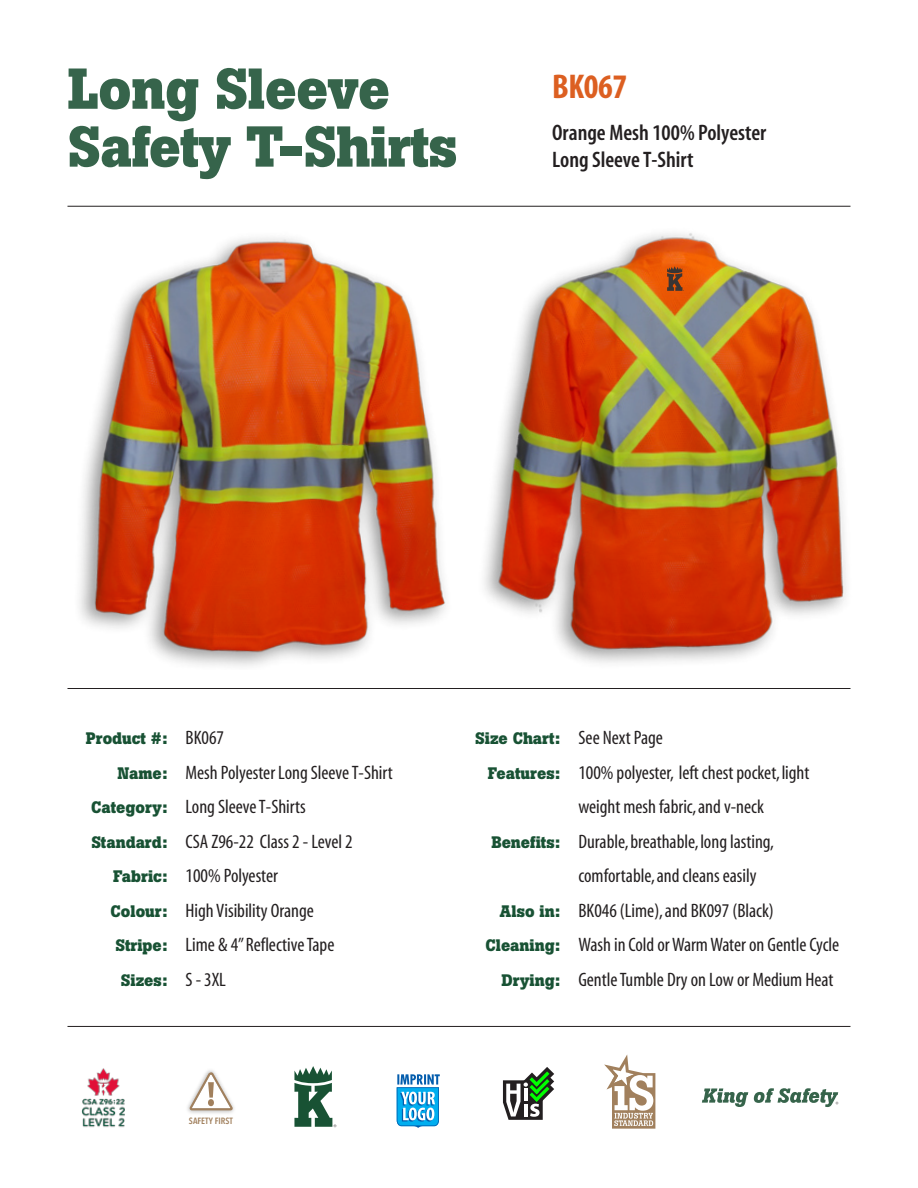
<style>
.page{position:relative;width:918px;height:1188px;background:#fff}
.page>*{position:absolute;margin:0;border:0;box-sizing:border-box;transform-origin:0 0}
.t1{font:700 57px "Boton";letter-spacing:-.01em;color:#36644b}
.t2{font:700 condensed 34.5px "Myriad";letter-spacing:-.01em;color:#dc5f21}
.t3{font:600 condensed 22.5px "Myriad";color:#231f20}
.t4{font:condensed 19.5px "Myriad";color:#231f20}
.t5{font:700 16.5px "Boton";color:#185234}
.t6{font:600 9px "Avenir Next Condensed";color:#a1805d}
.s1{font-family:"Myriad";font-weight:400;font-stretch:condensed;font-size:19.5px;color:#231f20}
.s2{font-family:"Boton";font-weight:700;font-stretch:normal;font-size:16.5px;color:#185234}
</style>
<div class="page">
<img style="left:79px;top:237px;width:367px;height:429px">
<img style="left:484px;top:233px;width:362px;height:430px">
<hr style="left:68px;top:206px;width:782px;height:1px;background:#231f20">
<hr style="left:68px;top:688px;width:782px;height:1px;background:#231f20">
<hr style="left:68px;top:1026px;width:782px;height:1px;background:#231f20">
<img style="left:72px;top:1062px;width:64px;height:76px;border-radius:4px">
<svg style="left:667px;top:266px;width:17px;height:25px"></svg>
<svg style="left:503px;top:1067px;width:51px;height:53px"></svg>
<svg style="left:604px;top:1054px;width:51px;height:75px"></svg>
<svg style="left:702px;top:1088px;width:136px;height:19px"></svg>
<svg style="left:397px;top:1074px;width:43px;height:54px"></svg>
<svg style="left:294px;top:1066px;width:42px;height:61px"></svg>
<img style="left:187px;top:1070px;width:47px;height:44px">
<svg style="left:189px;top:1072px;width:44px;height:38px"></svg>
<div style="left:208px;top:1099px;width:6px;height:7px;background:#a1805d;border-radius:50%"></div>
<p class="t1" style="left:68px;top:69px;width:324px">Long Sleeve</p>
<p class="t1" style="left:68px;top:126px;width:391px">Safety T-Shirts</p>
<p class="t2" style="left:552px;top:74px;width:77px">BK067</p>
<p class="t3" style="left:552px;top:124px;width:216px">Orange Mesh 100% Polyester</p>
<p class="t3" style="left:552px;top:151px;width:143px">Long Sleeve T-Shirt</p>
<p class="t5" style="left:86px;top:732px;width:140px">Product #: <span class="s1">BK067</span></p>
<p class="t4" style="left:117px;top:765px;width:277px"><span class="s2">Name:</span> Mesh Polyester Long Sleeve T-Shirt</p>
<p class="t4" style="left:91px;top:800px;width:216px"><span class="s2">Category:</span> Long Sleeve T-Shirts</p>
<p class="t4" style="left:91px;top:834px;width:263px"><span class="s2">Standard:</span> CSA Z96-22 Class 2 - Level 2</p>
<p class="t4" style="left:113px;top:869px;width:166px"><span class="s2">Fabric:</span> 100% Polyester</p>
<p class="t4" style="left:111px;top:903px;width:205px"><span class="s2">Colour:</span> High Visibility Orange</p>
<p class="t4" style="left:115px;top:938px;width:221px"><span class="s2">Stripe:</span> Lime &amp; 4” Reflective Tape</p>
<p class="t5" style="left:121px;top:974px;width:107px">Sizes: <span class="s1">S - 3XL</span></p>
<p class="t6" style="left:189px;top:1115px;width:45px">SAFETY FIRST</p>
<p class="t4" style="left:475px;top:731px;width:189px"><span class="s2">Size Chart:</span> See Next Page</p>
<p class="t4" style="left:488px;top:765px;width:323px"><span class="s2">Features:</span> 100% polyester, left chest pocket, light</p>
<p class="t4" style="left:578px;top:800px;width:187px">weight mesh fabric, and v-neck</p>
<p class="t4" style="left:491px;top:834px;width:284px"><span class="s2">Benefits:</span> Durable, breathable, long lasting,</p>
<p class="t4" style="left:578px;top:869px;width:180px">comfortable, and cleans easily</p>
<p class="t4" style="left:500px;top:903px;width:275px"><span class="s2">Also in:</span> BK046 (Lime), and BK097 (Black)</p>
<p class="t4" style="left:486px;top:938px;width:355px"><span class="s2">Cleaning:</span> Wash in Cold or Warm Water on Gentle Cycle</p>
<p class="t4" style="left:502px;top:972px;width:333px"><span class="s2">Drying:</span> Gentle Tumble Dry on Low or Medium Heat</p>
</div>
